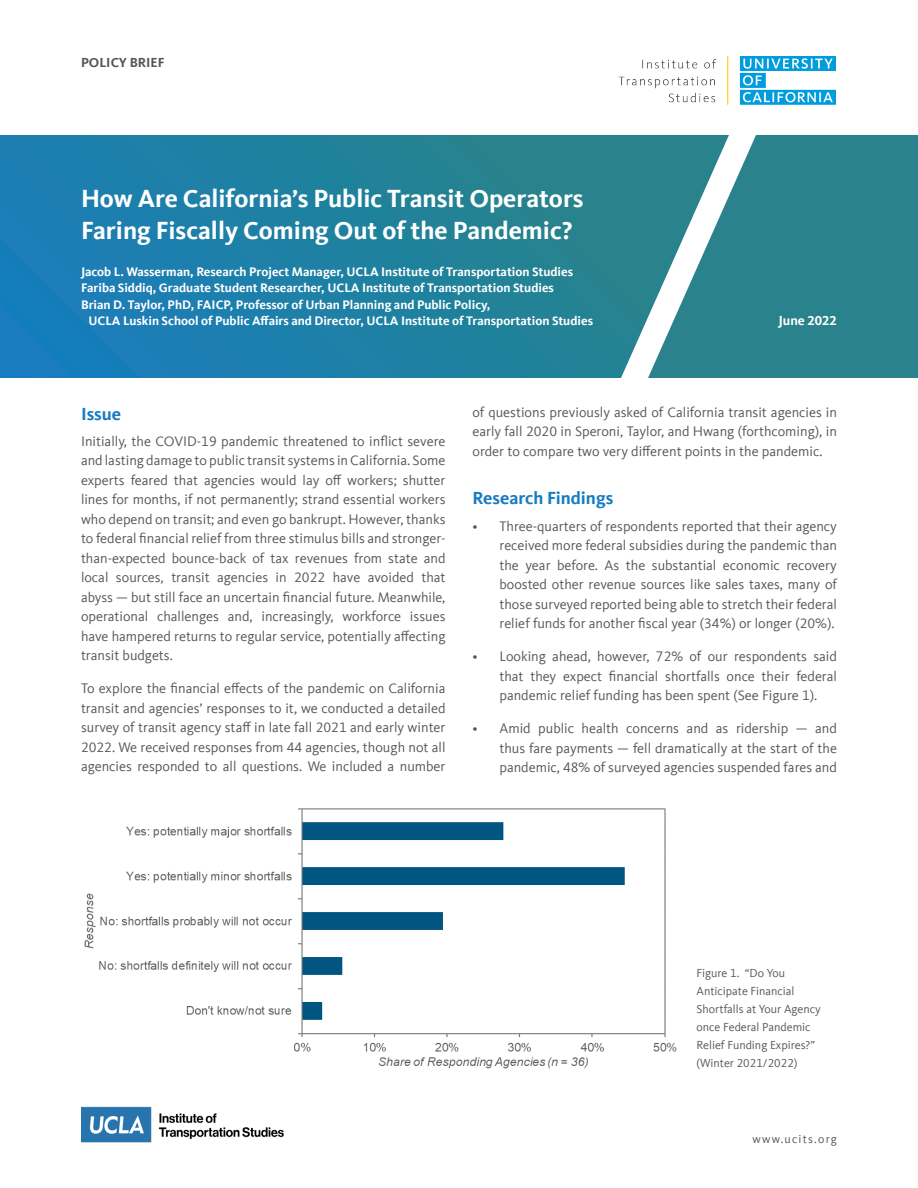
<style>
.page{position:relative;width:918px;height:1188px;background:#fff}
.page>*{position:absolute;margin:0;border:0;box-sizing:border-box;transform-origin:0 0}
.t1{font:700 25.5px/31.5px "Kievit Offc Pro";color:#fff}
.t2{font:700 18px "Kievit Offc Pro";color:#177cc1}
.Body{font:14.25px/19.5px "Kievit Offc Pro";color:#54575a;text-align:justify}
.t3{font:700 13.5px "Kievit Offc Pro";color:#54575a}
.Date{font:700 13.5px "Kievit Offc Pro";color:#fff}
.Author{font:700 12.75px "Kievit Offc Pro";color:#fff}
.Figure_Caption{font:12px/18px "Kievit Offc Pro";color:#54575a}
.Figure_Caption-2{font:12px "Kievit Offc Pro";letter-spacing:.1em;color:#54575a}
</style>
<div class="page">
<img style="left:619px;top:57px;width:217px;height:48px">
<svg style="left:0;top:135px;width:648px;height:243px;background:#2080a2"></svg>
<svg style="left:648px;top:135px;width:270px;height:243px;background:#3b8d96"></svg>
<img style="left:84px;top:808px;width:593px;height:261px">
<img style="left:81px;top:1106px;width:203px;height:37px">
<p class="t3" style="left:81px;top:55px;width:85px">POLICY BRIEF</p>
<p class="t1" style="left:81px;top:183px;width:504px">How Are California’s Public Transit Operators<br>Faring Fiscally Coming Out of the Pandemic?</p>
<p class="Author" style="left:81px;top:264px;width:494px">Jacob L. Wasserman, Research Project Manager, UCLA Institute of Transportation Studies</p>
<p class="Author" style="left:81px;top:280px;width:474px">Fariba Siddiq, Graduate Student Researcher, UCLA Institute of Transportation Studies</p>
<p class="Author" style="left:81px;top:297px;width:411px">Brian D. Taylor, PhD, FAICP, Professor of Urban Planning and Public Policy,</p>
<p class="Author" style="left:88px;top:313px;width:506px">UCLA Luskin School of Public Affairs and Director, UCLA Institute of Transportation Studies</p>
<p class="Date" style="left:779px;top:312px;width:60px">June 2022</p>
<p class="t2" style="left:81px;top:403px;width:42px">Issue</p>
<p class="Body" style="left:81px;top:431px;width:366px">Initially, the COVID-19 pandemic threatened to inflict severe and lasting damage to public transit systems in California. Some experts feared that agencies would lay off workers; shutter lines for months, if not permanently; strand essential workers who depend on transit; and even go bankrupt. However, thanks to federal financial relief from three stimulus bills and stronger&shy;than-expected bounce-back of tax revenues from state and local sources, transit agencies in 2022 have avoided that abyss — but still face an uncertain financial future. Meanwhile, operational challenges and, increasingly, workforce issues have hampered returns to regular service, potentially affecting transit budgets.</p>
<p class="Body" style="left:81px;top:679px;width:366px">To explore the financial effects of the pandemic on California transit and agencies’ responses to it, we conducted a detailed survey of transit agency staff in late fall 2021 and early winter 2022. We received responses from 44 agencies, though not all agencies responded to all questions. We included a number</p>
<p class="Body" style="left:472px;top:402px;width:366px">of questions previously asked of California transit agencies in early fall 2020 in Speroni, Taylor, and Hwang (forthcoming), in order to compare two very different points in the pandemic.</p>
<p class="t2" style="left:472px;top:488px;width:142px">Research Findings</p>
<p class="Body" style="left:500px;top:516px;width:339px;text-indent:-27px">• Three-quarters of respondents reported that their agency received more federal subsidies during the pandemic than the year before. As the substantial economic recovery boosted other revenue sources like sales taxes, many of those surveyed reported being able to stretch their federal relief funds for another fiscal year (34%) or longer (20%).</p>
<p class="Body" style="left:500px;top:647px;width:339px;text-indent:-27px">• Looking ahead, however, 72% of our respondents said that they expect financial shortfalls once their federal pandemic relief funding has been spent (See Figure 1).</p>
<p class="Body" style="left:500px;top:719px;width:339px;text-indent:-27px">• Amid public health concerns and as ridership — and thus fare payments — fell dramatically at the start of the pandemic, 48% of surveyed agencies suspended fares and</p>
<p class="Figure_Caption" style="left:697px;top:964px;width:126px">Figure 1. “Do You<br>Anticipate Financial<br>Shortfalls at Your Agency once Federal Pandemic<br>Relief Funding Expires?” (Winter 2021/2022)</p>
<p class="Figure_Caption-2" style="left:753px;top:1131px;width:86px">www.ucits.org</p>
</div>
